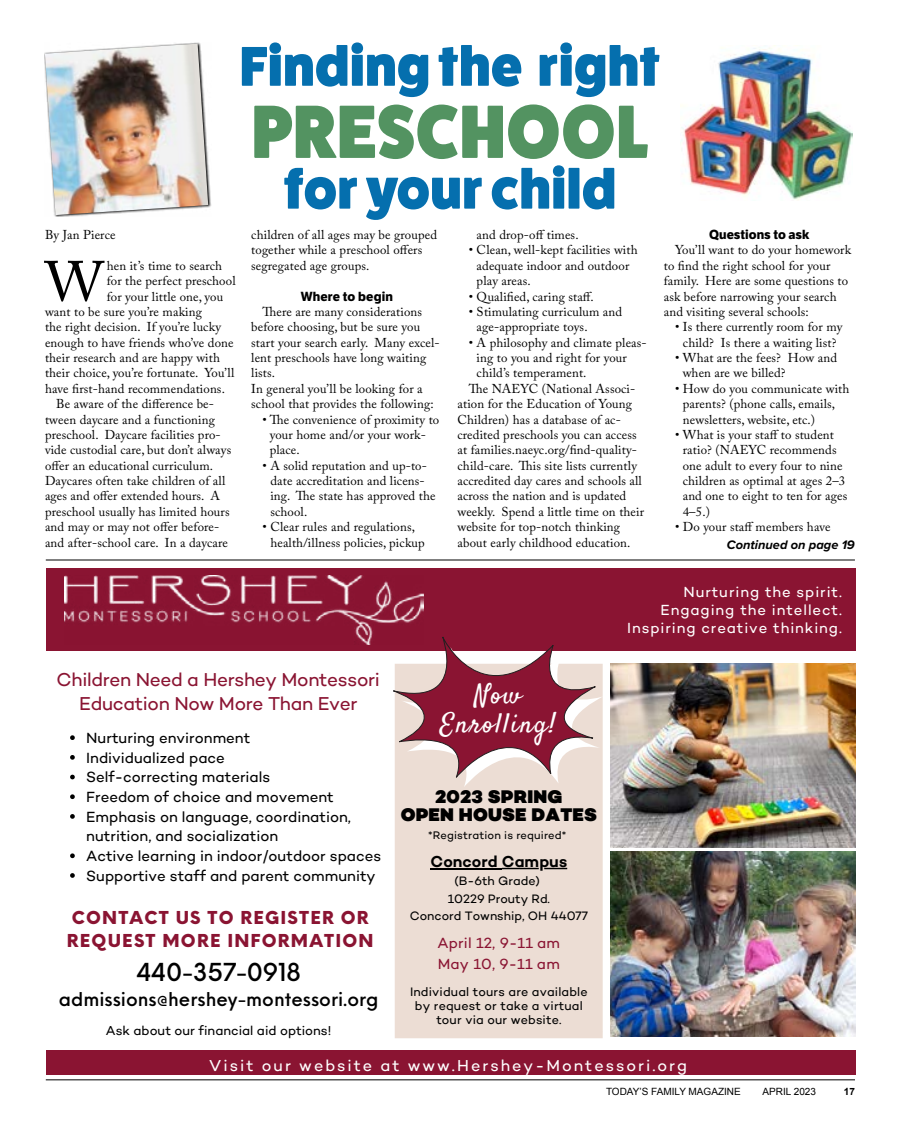
<style>
.page{position:relative;width:900px;height:1125px;background:#fff}
.page>*{position:absolute;margin:0;border:0;box-sizing:border-box;transform-origin:0 0}
.t1{font:800 75.62px "Fat Frank";letter-spacing:.01em;color:#539361;scale:.94 1}
.t2{font:800 56.25px "Fat Frank";letter-spacing:.01em;color:#056fae;scale:.94 1}
.t3{font:56px "Adobe Caslon Pro";color:#000}
.t4{font:27.5px/29.1px "Satisfy";letter-spacing:.06em;color:#fff;text-align:center}
.t5{font:500 24.12px "Neue Einstellung";color:#000}
.t6{font:19px/24.4px "Campton";letter-spacing:-.015em;color:#8a1432;text-align:center}
.t7{font:500 18.62px "Neue Einstellung";color:#000}
.t8{font:900 18.62px/18.5px "Campton";letter-spacing:.01em;color:#000;text-align:center}
.t9{font:900 17.38px/22.5px "Neue Einstellung";letter-spacing:.07em;color:#8a1432}
.t10{font:16.12px "Campton";letter-spacing:.125em;color:#fff}
.t11{font:600 16.12px "Campton";color:#000}
.t12{font:15px/19.6px "Campton";color:#000}
.t13{font:14.88px/17.8px "Campton";letter-spacing:.06em;color:#fff;text-align:right}
.t14{font:14.88px/20.9px "Campton";letter-spacing:.01em;color:#8a1432}
.t15{font:13.12px "Campton";color:#000}
.t16{font:12.75px/15.4px "Adobe Caslon Pro";letter-spacing:.01em;color:#000}
.t17{font:700 12.75px "LFT Etica";color:#000}
.t18{font:italic 700 12.75px "Proxima Nova";color:#000}
.t19{font:12.5px/14px "Campton";letter-spacing:.01em;color:#000;text-align:center}
.t20{font:12.38px/17.4px "Campton";color:#000;text-align:center}
.t21{font:11.12px "Campton";letter-spacing:.01em;color:#000}
.t22{font:10px "Arial";color:#000}
.t23{font:700 10px "Arial";color:#000}
</style>
<div class="page">
<hr style="left:46px;top:1080px;width:809px;height:1px;background:#000">
<hr style="left:46px;top:560px;width:809px;height:1px;background:#000">
<img style="left:681px;top:45px;width:171px;height:155px">
<svg style="left:44px;top:42px;width:167px;height:175px"></svg>
<img style="left:45px;top:44px;width:163px;height:171px">
<div style="left:46px;top:568px;width:810px;height:83px;background:#8a1432"></div>
<img style="left:64px;top:575px;width:359px;height:70px">
<div style="left:46px;top:1050px;width:810px;height:25px;background:#8a1432"></div>
<div style="left:395px;top:787px;width:208px;height:251px;background:#ecddd4"></div>
<img style="left:611px;top:664px;width:244px;height:184px">
<img style="left:611px;top:851px;width:244px;height:186px">
<svg style="left:393px;top:637px;width:210px;height:150px"></svg>
<hr style="left:431px;top:868px;width:71px;height:1px;background:#000">
<svg style="left:544px;top:868px;width:23px;height:1px"></svg>
<hr style="left:502px;top:868px;width:37px;height:1px;background:#000">
<svg style="left:70px;top:735px;width:5px;height:5px"></svg>
<svg style="left:70px;top:755px;width:5px;height:5px"></svg>
<svg style="left:70px;top:775px;width:5px;height:4px"></svg>
<svg style="left:70px;top:794px;width:5px;height:5px"></svg>
<svg style="left:70px;top:814px;width:5px;height:5px"></svg>
<svg style="left:70px;top:853px;width:5px;height:5px"></svg>
<svg style="left:70px;top:873px;width:5px;height:5px"></svg>
<h2 class="t2" style="left:240px;top:35px;width:448px">Finding the right</h2>
<h1 class="t1" style="left:252px;top:89px;width:423px">PRESCHOOL</h1>
<h2 class="t2" style="left:284px;top:158px;width:355px">for your child</h2>
<p class="t16" style="left:45px;top:227px;width:72px">By Jan Pierce</p>
<h3 class="t3" style="left:45px;top:248px;width:60px">W</h3>
<p class="t16" style="left:107px;top:258px;width:117px">hen it’s time to search</p>
<p class="t16" style="left:107px;top:273px;width:130px">for the perfect preschool</p>
<p class="t16" style="left:107px;top:288px;width:118px">for your little one, you</p>
<p class="t16" style="left:45px;top:304px;width:158px">want to be sure you’re making</p>
<p class="t16" style="left:45px;top:319px;width:177px">the right decision. If you’re lucky</p>
<p class="t16" style="left:45px;top:335px;width:190px">enough to have friends who’ve done</p>
<p class="t16" style="left:45px;top:350px;width:177px">their research and are happy with</p>
<p class="t16" style="left:45px;top:365px;width:191px">their choice, you’re fortunate. You’ll</p>
<p class="t16" style="left:45px;top:381px;width:181px">have first-hand recommendations.</p>
<p class="t16" style="left:56px;top:396px;width:159px">Be aware of the difference be-</p>
<p class="t16" style="left:45px;top:411px;width:171px">tween daycare and a functioning</p>
<p class="t16" style="left:45px;top:427px;width:177px">preschool. Daycare facilities pro-</p>
<p class="t16" style="left:45px;top:442px;width:188px">vide custodial care, but don’t always</p>
<p class="t16" style="left:45px;top:458px;width:170px">offer an educational curriculum.</p>
<p class="t16" style="left:45px;top:473px;width:182px">Daycares often take children of all</p>
<p class="t16" style="left:45px;top:488px;width:177px">ages and offer extended hours. A</p>
<p class="t16" style="left:45px;top:504px;width:186px">preschool usually has limited hours</p>
<p class="t16" style="left:45px;top:519px;width:176px">and may or may not offer before-</p>
<p class="t16" style="left:45px;top:534px;width:184px">and after-school care. In a daycare</p>
<p class="t16" style="left:251px;top:227px;width:187px">children of all ages may be grouped together while a preschool offers segregated age groups.</p>
<p class="t17" style="left:301px;top:288px;width:94px">Where to begin</p>
<p class="t16" style="left:251px;top:304px;width:190px;text-indent:11px">There are many considerations before choosing, but be sure you start your search early. Many excel&shy;lent preschools have long waiting lists.<br>In general you’ll be looking for a school that provides the following:</p>
<p class="t16" style="left:270px;top:411px;width:171px;text-indent:-7px">• The convenience of proximity to your home and/or your work&shy;place.</p>
<p class="t16" style="left:270px;top:458px;width:167px;text-indent:-8px">• A solid reputation and up-to&shy;date accreditation and licens&shy;ing. The state has approved the school.</p>
<p class="t16" style="left:270px;top:519px;width:156px;text-indent:-8px">• Clear rules and regulations, health/illness policies, pickup</p>
<p class="t16" style="left:477px;top:227px;width:103px">and drop-off times.</p>
<p class="t16" style="left:477px;top:242px;width:163px;text-indent:-8px">• Clean, well-kept facilities with adequate indoor and outdoor play areas.</p>
<p class="t16" style="left:469px;top:288px;width:126px">• Qualified, caring staff.</p>
<p class="t16" style="left:477px;top:304px;width:147px;text-indent:-8px">• Stimulating curriculum and age-appropriate toys.</p>
<p class="t16" style="left:469px;top:335px;width:180px">• A philosophy and climate pleas-</p>
<p class="t16" style="left:477px;top:350px;width:152px">ing to you and right for your</p>
<p class="t16" style="left:477px;top:365px;width:111px">child’s temperament.</p>
<p class="t16" style="left:469px;top:381px;width:168px">The NAEYC (National Associ-</p>
<p class="t16" style="left:458px;top:396px;width:176px">ation for the Education of Young</p>
<p class="t16" style="left:458px;top:411px;width:165px">Children) has a database of ac-</p>
<p class="t16" style="left:458px;top:427px;width:181px">credited preschools you can access</p>
<p class="t16" style="left:458px;top:442px;width:181px">at families.naeyc.org/find-quality-</p>
<p class="t16" style="left:458px;top:458px;width:181px">child-care. This site lists currently</p>
<p class="t16" style="left:458px;top:473px;width:186px">accredited day cares and schools all</p>
<p class="t16" style="left:458px;top:488px;width:170px">across the nation and is updated</p>
<p class="t16" style="left:458px;top:504px;width:188px">weekly. Spend a little time on their</p>
<p class="t16" style="left:458px;top:519px;width:164px">website for top-notch thinking</p>
<p class="t16" style="left:458px;top:534px;width:174px">about early childhood education.</p>
<p class="t17" style="left:709px;top:227px;width:102px">Questions to ask</p>
<p class="t16" style="left:664px;top:242px;width:189px;text-indent:11px">You’ll want to do your homework to find the right school for your family. Here are some questions to ask before narrowing your search and visiting several schools:</p>
<p class="t16" style="left:675px;top:319px;width:169px;text-align:center">• Is there currently room for my child? Is there a waiting list?</p>
<p class="t16" style="left:683px;top:350px;width:156px;text-indent:-8px">• What are the fees? How and when are we billed?</p>
<p class="t16" style="left:683px;top:381px;width:168px;text-indent:-8px">• How do you communicate with parents? (phone calls, emails, newsletters, website, etc.)</p>
<p class="t16" style="left:683px;top:427px;width:166px;text-indent:-8px">• What is your staff to student ratio? (NAEYC recommends one adult to every four to nine children as optimal at ages 2–3 and one to eight to ten for ages<br>4–5.)</p>
<p class="t16" style="left:675px;top:519px;width:157px">• Do your staff members have</p>
<p class="t18" style="left:727px;top:535px;width:129px">Continued on page 19</p>
<p class="t13" style="left:627px;top:583px;width:216px">Nurturing the spirit.<br>Engaging the intellect.<br>Inspiring creative thinking.</p>
<h3 class="t6" style="left:57px;top:667px;width:325px">Children Need a Hershey Montessori<br>Education Now More Than Ever</h3>
<h3 class="t4" style="left:440px;top:682px;width:117px">Now<br>Enrolling!</h3>
<p class="t12" style="left:86px;top:728px;width:297px">Nurturing environment<br>Individualized pace<br>Self-correcting materials<br>Freedom of choice and movement<br>Emphasis on language, coordination, nutrition, and socialization<br>Active learning in indoor/outdoor spaces<br>Supportive staff and parent community</p>
<h3 class="t8" style="left:401px;top:787px;width:198px">2023 SPRING<br>OPEN HOUSE DATES</h3>
<p class="t21" style="left:428px;top:829px;width:140px">*Registration is required*</p>
<p class="t11" style="left:431px;top:851px;width:138px">Concord Campus</p>
<p class="t20" style="left:410px;top:872px;width:180px">(B-6th Grade)<br>10229 Prouty Rd.<br>Concord Township, OH 44077</p>
<p class="t14" style="left:438px;top:932px;width:124px">April 12, 9-11 am<br>May 10, 9-11 am</p>
<h3 class="t9" style="left:67px;top:905px;width:308px">CONTACT US TO REGISTER OR<br>REQUEST MORE INFORMATION</h3>
<h3 class="t5" style="left:137px;top:950px;width:166px">440-357-0918</h3>
<h3 class="t7" style="left:59px;top:983px;width:321px">admissions@hershey-montessori.org</h3>
<p class="t19" style="left:410px;top:985px;width:179px">Individual tours are available by request or take a virtual tour via our website.</p>
<p class="t15" style="left:106px;top:1022px;width:227px">Ask about our financial aid options!</p>
<p class="t10" style="left:209px;top:1055px;width:480px">Visit our website at www.Hershey-Montessori.org</p>
<p class="t22" style="left:606px;top:1085px;width:136px">TODAY’S FAMILY MAGAZINE</p>
<p class="t22" style="left:763px;top:1085px;width:55px">APRIL 2023</p>
<p class="t23" style="left:844px;top:1085px;width:13px">17</p>
</div>
